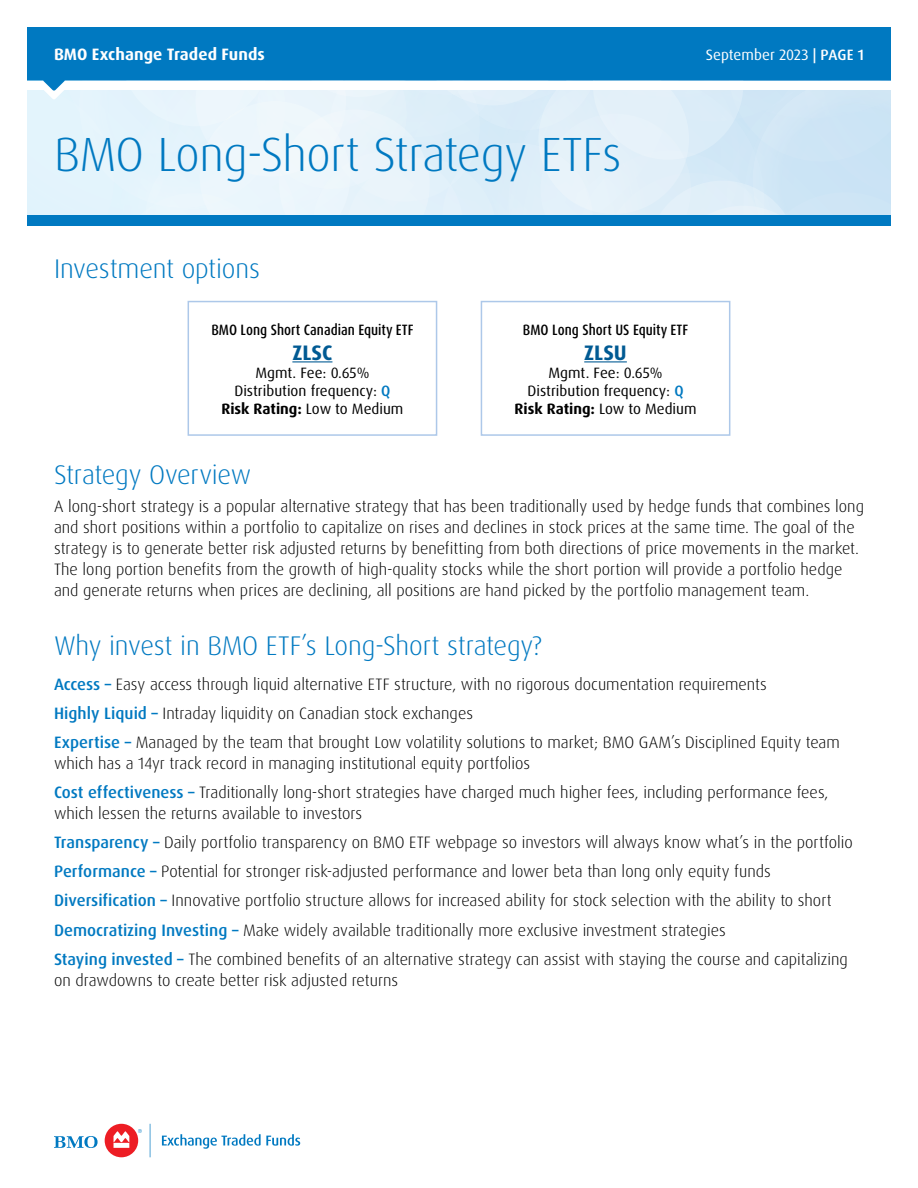
<style>
.page{position:relative;width:918px;height:1188px;background:#fff}
.page>*{position:absolute;margin:0;border:0;box-sizing:border-box;transform-origin:0 0}
.Document_Title__H1{font:300 48px "Dax Pro";letter-spacing:-.01em;color:#0079c1}
.Heading__H2{font:300 27px "Dax Pro";letter-spacing:-.005em;color:#0079c1}
.Roadmap_subheading{font:700 21px "Dax Pro";color:#005a93}
.Basic__Blue_and_Bold{font:300 16.5px/21px "Dax Pro";color:#000}
.Header_text{font:700 16.5px "Dax Pro";letter-spacing:.005em;color:#fff}
.Roadmap_body{font:15px/18px "Dax Pro";color:#000;text-align:center}
.Roadmap_Heading{font:500 condensed 15px "Dax Pro";color:#000}
.Roadmap_body-2{font:700 15px "Dax Pro";color:#000}
.Header_text_-_date{font:15px "Dax Pro";letter-spacing:.005em;color:#fff}
.s1{font-weight:500}
.s2{font-weight:500;color:#0079c1}
.s3{font-weight:400}
</style>
<div class="page">
<div style="left:27px;top:27px;width:864px;height:54px;background:#0079c1"></div>
<div style="left:27px;top:215px;width:864px;height:11px;background:#0079c1"></div>
<svg style="left:27px;top:80px;width:864px;height:135px;background:#e1f0f9"></svg>
<svg style="left:162px;top:1134px;width:138px;height:15px"></svg>
<svg style="left:54px;top:1136px;width:44px;height:12px"></svg>
<svg style="left:138px;top:1129px;width:4px;height:4px"></svg>
<div style="left:105px;top:1124px;width:33px;height:33px;background:#ed1d24;border-radius:50%"></div>
<svg style="left:114px;top:1131px;width:15px;height:17px"></svg>
<svg style="left:150px;top:1124px;width:1px;height:33px"></svg>
<hr style="left:292px;top:361px;width:40px;height:1px;background:#005a93">
<div style="left:188px;top:301px;width:249px;height:135px;border:2px solid #adc8e9"></div>
<hr style="left:584px;top:361px;width:43px;height:1px;background:#005a93">
<div style="left:481px;top:301px;width:249px;height:135px;border:2px solid #adc8e9"></div>
<p class="Header_text" style="left:54px;top:44px;width:212px">BMO Exchange Traded Funds</p>
<p class="Header_text_-_date" style="left:706px;top:46px;width:160px">September 2023 <span class="s1">| PAGE 1</span></p>
<h1 class="Document_Title__H1" style="left:54px;top:124px;width:569px">BMO Long-Short Strategy ETFs</h1>
<h2 class="Heading__H2" style="left:54px;top:251px;width:207px">Investment options</h2>
<h2 class="Roadmap_Heading" style="left:211px;top:320px;width:204px">BMO Long Short Canadian Equity ETF</h2>
<h3 class="Roadmap_subheading" style="left:292px;top:339px;width:42px">ZLSC</h3>
<p class="Roadmap_body" style="left:234px;top:364px;width:158px">Mgmt. Fee: 0.65%<br>Distribution frequency: <span class="s2">Q</span></p>
<p class="Roadmap_body-2" style="left:221px;top:399px;width:184px">Risk Rating: <span class="s3">Low to Medium</span></p>
<h2 class="Roadmap_Heading" style="left:523px;top:320px;width:167px">BMO Long Short US Equity ETF</h2>
<h3 class="Roadmap_subheading" style="left:584px;top:339px;width:44px">ZLSU</h3>
<p class="Roadmap_body" style="left:528px;top:364px;width:158px">Mgmt. Fee: 0.65%<br>Distribution frequency: <span class="s2">Q</span></p>
<p class="Roadmap_body-2" style="left:515px;top:399px;width:184px">Risk Rating: <span class="s3">Low to Medium</span></p>
<h2 class="Heading__H2" style="left:54px;top:458px;width:199px">Strategy Overview</h2>
<p class="Basic__Blue_and_Bold" style="left:54px;top:496px;width:812px">A long-short strategy is a popular alternative strategy that has been traditionally used by hedge funds that combines long and short positions within a portfolio to capitalize on rises and declines in stock prices at the same time. The goal of the strategy is to generate better risk adjusted returns by benefitting from both directions of price movements in the market.<br>The long portion benefits from the growth of high-quality stocks while the short portion will provide a portfolio hedge and generate returns when prices are declining, all positions are hand picked by the portfolio management team.</p>
<h2 class="Heading__H2" style="left:54px;top:629px;width:489px">Why invest in BMO ETF’s Long-Short strategy?</h2>
<p class="Basic__Blue_and_Bold" style="left:54px;top:674px;width:714px"><span class="s2">Access –</span> Easy access through liquid alternative ETF structure, with no rigorous documentation requirements</p>
<p class="Basic__Blue_and_Bold" style="left:54px;top:703px;width:421px"><span class="s2">Highly Liquid –</span> Intraday liquidity on Canadian stock exchanges</p>
<p class="Basic__Blue_and_Bold" style="left:54px;top:732px;width:787px"><span class="s2">Expertise –</span> Managed by the team that brought Low volatility solutions to market; BMO GAM’s Disciplined Equity team which has a 14yr track record in managing institutional equity portfolios</p>
<p class="Basic__Blue_and_Bold" style="left:54px;top:782px;width:776px"><span class="s2">Cost effectiveness –</span> Traditionally long-short strategies have charged much higher fees, including performance fees, which lessen the returns available to investors</p>
<p class="Basic__Blue_and_Bold" style="left:54px;top:832px;width:800px"><span class="s2">Transparency –</span> Daily portfolio transparency on BMO ETF webpage so investors will always know what’s in the portfolio</p>
<p class="Basic__Blue_and_Bold" style="left:54px;top:861px;width:718px"><span class="s2">Performance –</span> Potential for stronger risk-adjusted performance and lower beta than long only equity funds</p>
<p class="Basic__Blue_and_Bold" style="left:54px;top:890px;width:779px"><span class="s2">Diversification –</span> Innovative portfolio structure allows for increased ability for stock selection with the ability to short</p>
<p class="Basic__Blue_and_Bold" style="left:54px;top:919px;width:673px"><span class="s2">Democratizing Investing –</span> Make widely available traditionally more exclusive investment strategies</p>
<p class="Basic__Blue_and_Bold" style="left:54px;top:949px;width:795px"><span class="s2">Staying invested –</span> The combined benefits of an alternative strategy can assist with staying the course and capitalizing on drawdowns to create better risk adjusted returns</p>
</div>
